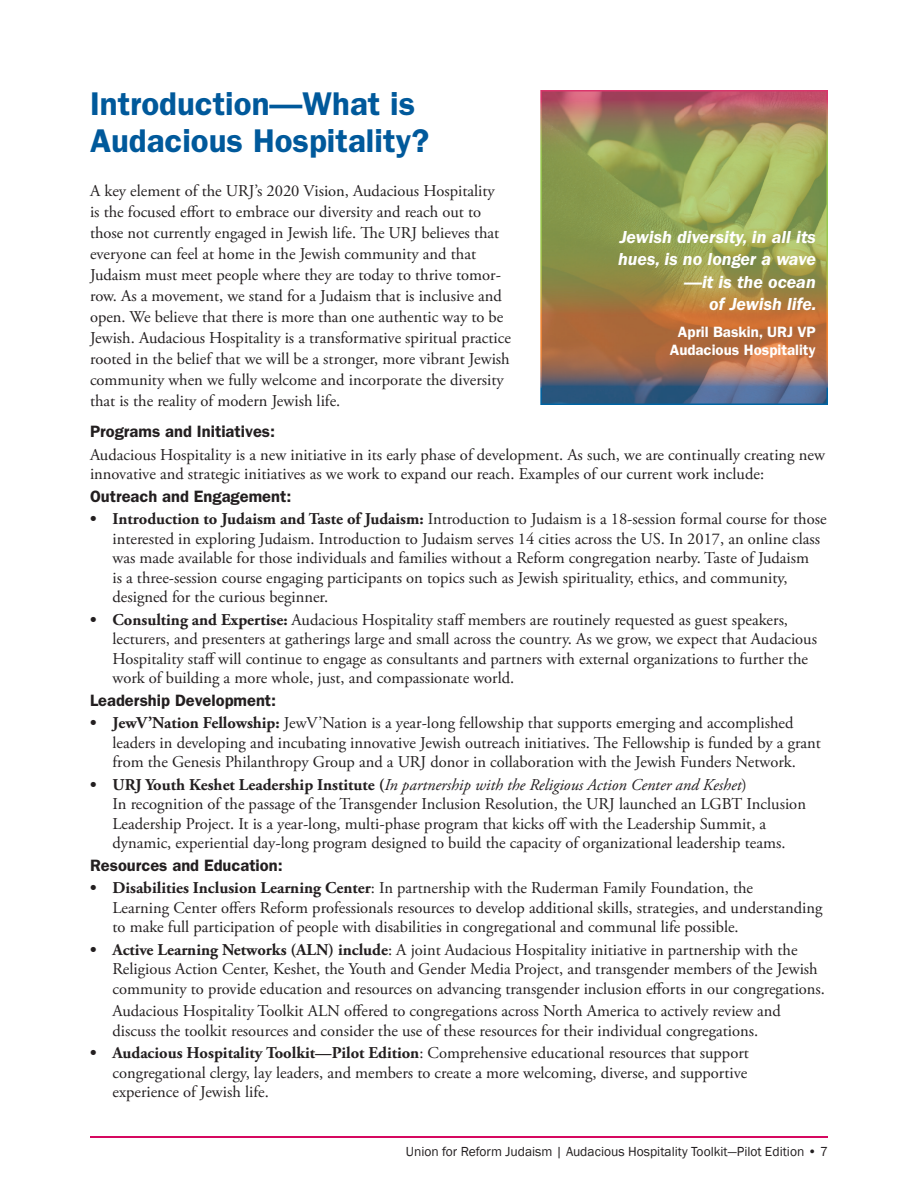
<style>
.page{position:relative;width:918px;height:1188px;background:#fff}
.page>*{position:absolute;margin:0;border:0;box-sizing:border-box;transform-origin:0 0}
.t1{font:600 33px/37.5px "Franklin Gothic";color:#00599b}
.t2{font:italic 600 18px/22.5px "Franklin Gothic";color:#fff;text-align:right}
.t3{font:16.5px/19.5px "Adobe Garamond Pro";color:#231f20}
.t4{font:600 16.5px "Franklin Gothic";color:#231f20}
.t5{font:600 15px/18px "Franklin Gothic";color:#fff;text-align:center}
.t6{font:13.5px "Franklin Gothic";color:#231f20}
.s1{font-weight:700}
.s2{font-style:italic}
</style>
<div class="page">
<hr style="left:90px;top:1136px;width:738px;height:2px;background:#d60860">
<img style="left:540px;top:90px;width:288px;height:315px">
<h1 class="t1" style="left:90px;top:85px;width:341px">Introduction—What is<br>Audacious Hospitality?</h1>
<p class="t3" style="left:90px;top:181px;width:422px;line-height:21px">A key element of the URJ’s 2020 Vision, Audacious Hospitality<br>is the focused effort to embrace our diversity and reach out to those not currently engaged in Jewish life. The URJ believes that everyone can feel at home in the Jewish community and that Judaism must meet people where they are today to thrive tomor&shy;row. As a movement, we stand for a Judaism that is inclusive and open. We believe that there is more than one authentic way to be Jewish. Audacious Hospitality is a transformative spiritual practice rooted in the belief that we will be a stronger, more vibrant Jewish community when we fully welcome and incorporate the diversity that is the reality of modern Jewish life.</p>
<p class="t4" style="left:90px;top:422px;width:187px">Programs and Initiatives:</p>
<p class="t3" style="left:90px;top:445px;width:736px">Audacious Hospitality is a new initiative in its early phase of development. As such, we are continually creating new innovative and strategic initiatives as we work to expand our reach. Examples of our current work include:</p>
<p class="t4" style="left:90px;top:486px;width:203px">Outreach and Engagement:</p>
<p class="t3" style="left:113px;top:510px;width:716px;text-indent:-23px"><span class="s1">• Introduction to Judaism and Taste of Judaism:</span> Introduction to Judaism is a 18-session formal course for those interested in exploring Judaism. Introduction to Judaism serves 14 cities across the US. In 2017, an online class was made available for those individuals and families without a Reform congregation nearby. Taste of Judaism<br>is a three-session course engaging participants on topics such as Jewish spirituality, ethics, and community, designed for the curious beginner.</p>
<p class="t3" style="left:113px;top:610px;width:706px;text-indent:-23px"><span class="s1">• Consulting and Expertise:</span> Audacious Hospitality staff members are routinely requested as guest speakers, lecturers, and presenters at gatherings large and small across the country. As we grow, we expect that Audacious Hospitality staff will continue to engage as consultants and partners with external organizations to further the work of building a more whole, just, and compassionate world.</p>
<p class="t4" style="left:90px;top:690px;width:188px">Leadership Development:</p>
<p class="t3" style="left:113px;top:714px;width:710px;text-indent:-23px"><span class="s1">• JewV’Nation Fellowship:</span> JewV’Nation is a year-long fellowship that supports emerging and accomplished leaders in developing and incubating innovative Jewish outreach initiatives. The Fellowship is funded by a grant from the Genesis Philanthropy Group and a URJ donor in collaboration with the Jewish Funders Network.</p>
<p class="t3" style="left:113px;top:775px;width:695px;text-indent:-23px"><span class="s1">• URJ Youth Keshet Leadership Institute (</span><span class="s2">In partnership with the Religious Action Center and Keshet</span>)<br>In recognition of the passage of the Transgender Inclusion Resolution, the URJ launched an LGBT Inclusion Leadership Project. It is a year-long, multi-phase program that kicks off with the Leadership Summit, a dynamic, experiential day-long program designed to build the capacity of organizational leadership teams.</p>
<p class="t4" style="left:90px;top:855px;width:194px">Resources and Education:</p>
<p class="t3" style="left:113px;top:879px;width:711px;text-indent:-23px"><span class="s1">• Disabilities Inclusion Learning Center</span>: In partnership with the Ruderman Family Foundation, the<br>Learning Center offers Reform professionals resources to develop additional skills, strategies, and understanding to make full participation of people with disabilities in congregational and communal life possible.</p>
<p class="t3" style="left:113px;top:941px;width:714px;text-indent:-23px"><span class="s1">• Active Learning Networks (ALN) include</span>: A joint Audacious Hospitality initiative in partnership with the<br>Religious Action Center, Keshet, the Youth and Gender Media Project, and transgender members of the Jewish community to provide education and resources on advancing transgender inclusion efforts in our congregations.</p>
<p class="t3" style="left:112px;top:1002px;width:670px">Audacious Hospitality Toolkit ALN offered to congregations across North America to actively review and discuss the toolkit resources and consider the use of these resources for their individual congregations.</p>
<p class="t3" style="left:113px;top:1044px;width:638px;text-align:justify;text-indent:-23px"><span class="s1">• Audacious Hospitality Toolkit—Pilot Edition</span>: Comprehensive educational resources that support congregational clergy, lay leaders, and members to create a more welcoming, diverse, and supportive experience of Jewish life.</p>
<p class="t2" style="left:618px;top:226px;width:200px">Jewish diversity, in all its hues, is no longer a wave —it is the ocean<br>of Jewish life.</p>
<p class="t5" style="left:670px;top:323px;width:148px">April Baskin, URJ VP<br>Audacious Hospitality</p>
<p class="t6" style="left:406px;top:1143px;width:424px">Union for Reform Judaism | Audacious Hospitality Toolkit—Pilot Edition • 7</p>
</div>
